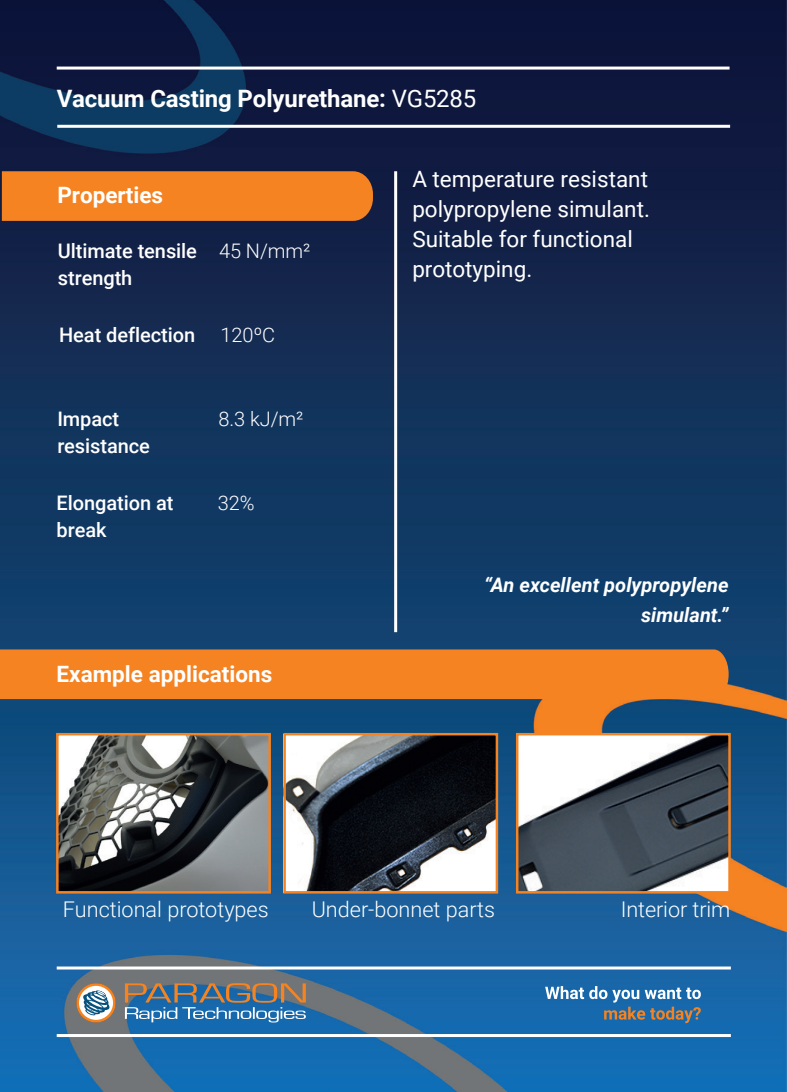
<style>
.page{position:relative;width:787px;height:1092px;background:#fff}
.page>*{position:absolute;margin:0;border:0;box-sizing:border-box;transform-origin:0 0}
.t1{font:700 24px "Roboto";letter-spacing:-.005em;color:#fff}
.t2{font:22.5px/30px "Roboto";color:#fff}
.t3{font:700 22.5px "Roboto";color:#fff}
.t4{font:300 21.75px "Roboto";color:#fff}
.t5{font:500 20px/27.5px "Roboto";letter-spacing:-.005em;color:#fff}
.t6{font:italic 700 20px/30px "Roboto";color:#fff;text-align:right}
.t7{font:300 20px "Roboto";letter-spacing:-.005em;color:#fff}
.s1{font-weight:400}
</style>
<div class="page">
<img style="left:0;top:0;width:787px;height:1091px">
<img style="left:519px;top:735px;width:208px;height:155px">
<img style="left:286px;top:735px;width:209px;height:155px">
<img style="left:59px;top:735px;width:209px;height:155px">
<hr style="left:57px;top:966px;width:674px;height:3px;background:#fff">
<hr style="left:57px;top:1033px;width:674px;height:3px;background:#fff">
<svg style="left:545px;top:985px;width:156px;height:38px;background:#487daa"></svg>
<svg style="left:76px;top:983px;width:40px;height:39px"></svg>
<svg style="left:125px;top:983px;width:181px;height:39px;background:#5e7c94"></svg>
<hr style="left:57px;top:67px;width:672px;height:3px;background:#fff">
<div style="left:2px;top:171px;width:371px;height:50px;background:#f58322"></div>
<div style="left:0;top:649px;width:728px;height:50px;background:#f58322"></div>
<hr style="left:57px;top:125px;width:673px;height:3px;background:#fff">
<div style="left:283px;top:732px;width:215px;height:161px;border:2px solid #f58322"></div>
<hr style="left:394px;top:171px;width:3px;height:461px;background:#fff">
<div style="left:56px;top:732px;width:215px;height:161px;border:2px solid #f58322"></div>
<div style="left:516px;top:732px;width:214px;height:161px;border:2px solid #f58322"></div>
<p class="t1" style="left:57px;top:82px;width:421px">Vacuum Casting Polyurethane: <span class="s1">VG5285</span></p>
<p class="t3" style="left:57px;top:179px;width:107px">Properties</p>
<p class="t5" style="left:58px;top:236px;width:141px">Ultimate tensile strength</p>
<p class="t7" style="left:219px;top:237px;width:93px">45 N/mm²</p>
<p class="t5" style="left:59px;top:320px;width:137px">Heat deflection</p>
<p class="t7" style="left:220px;top:320px;width:56px">120ºC</p>
<p class="t5" style="left:57px;top:404px;width:94px">Impact resistance</p>
<p class="t7" style="left:218px;top:404px;width:86px">8.3 kJ/m²</p>
<p class="t5" style="left:57px;top:488px;width:118px">Elongation at break</p>
<p class="t7" style="left:218px;top:489px;width:38px">32%</p>
<p class="t3" style="left:57px;top:658px;width:217px">Example applications</p>
<p class="t2" style="left:412px;top:163px;width:239px">A temperature resistant polypropylene simulant.<br>Suitable for functional prototyping.</p>
<p class="t6" style="left:484px;top:569px;width:246px">“An excellent polypropylene simulant.”</p>
<p class="t4" style="left:63px;top:894px;width:207px">Functional prototypes</p>
<p class="t4" style="left:312px;top:894px;width:185px">Under-bonnet parts</p>
<p class="t4" style="left:620px;top:894px;width:111px">Interior trim</p>
</div>
